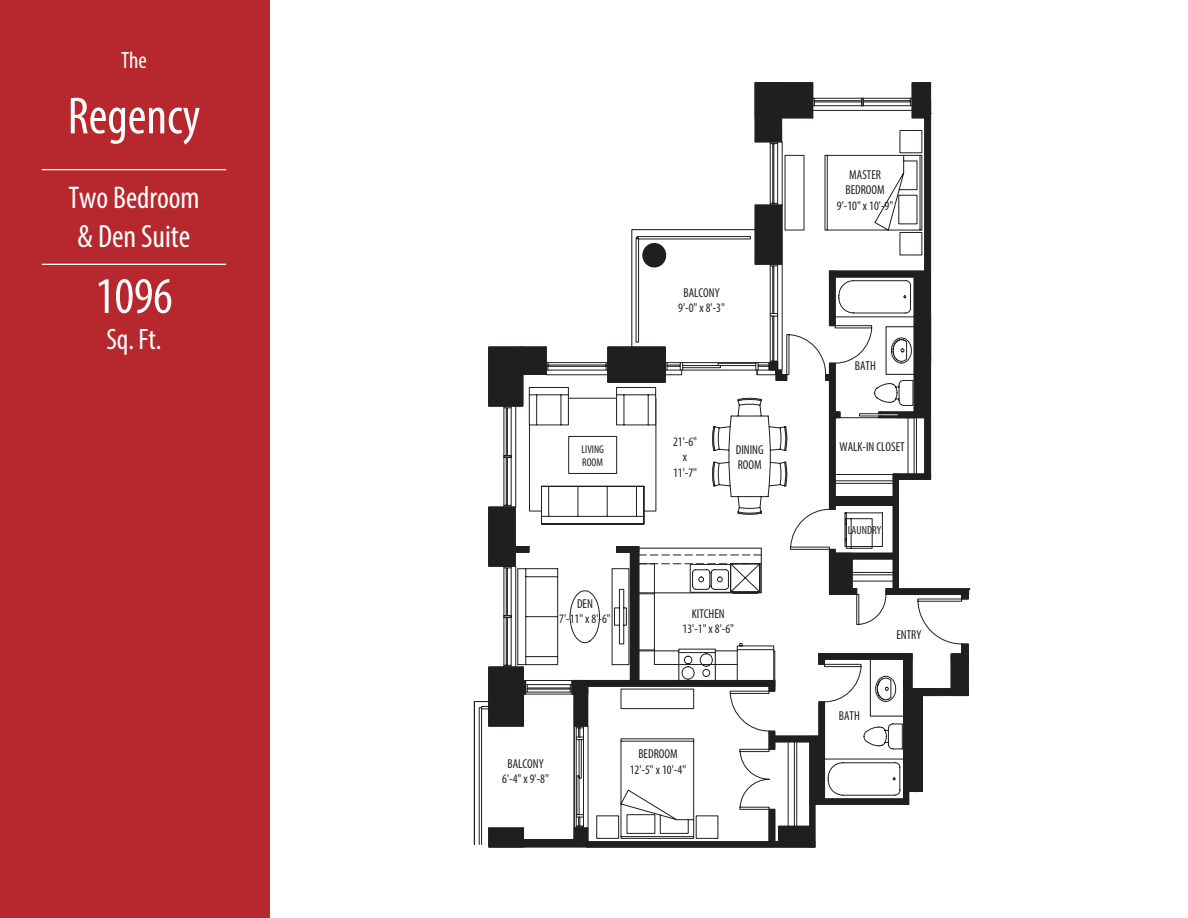
<style>
.page{position:relative;width:1188px;height:918px;background:#fff}
.page>*{position:absolute;margin:0;border:0;box-sizing:border-box;transform-origin:0 0}
.t1{font:condensed 52.65px "Myriad Pro";color:#fff}
.t2{font:condensed 51.6px "Myriad Pro";color:#fff}
.t3{font:condensed 32.4px "Myriad Pro";color:#fff}
.t4{font:condensed 31.5px "Myriad Pro";color:#fff}
.t5{font:condensed 29.7px "Myriad Pro";color:#fff}
.t6{font:condensed 23.7px "Myriad Pro";color:#fff}
.t7{font:condensed 12.9px/15.6px "Myriad Pro";color:#211e1e;text-align:center}
.t8{font:condensed 11.7px "Myriad Pro";color:#211e1e}
.t9{font:condensed 11.25px/13.5px "Myriad Pro";color:#211e1e}
</style>
<div class="page">
<div style="left:0;top:0;width:269px;height:918px;background:#b6282d"></div>
<hr style="left:42px;top:169px;width:184px;height:1px;background:#fff">
<hr style="left:42px;top:264px;width:184px;height:1px;background:#fff">
<svg style="left:911px;top:82px;width:21px;height:37px"></svg>
<div style="left:924px;top:82px;width:7px;height:398px;background:#211e1e;border:1px solid #211e1e"></div>
<div style="left:912px;top:82px;width:18px;height:36px;background:#211e1e"></div>
<div style="left:755px;top:82px;width:58px;height:36px;background:#211e1e"></div>
<div style="left:755px;top:82px;width:26px;height:60px;background:#211e1e"></div>
<svg style="left:754px;top:130px;width:168px;height:73px"></svg>
<svg style="left:474px;top:203px;width:496px;height:645px"></svg>
<h3 class="t6" style="left:121px;top:46px;width:27px">The</h3>
<h1 class="t1" style="left:68px;top:84px;width:134px">Regency</h1>
<h3 class="t4" style="left:68px;top:179px;width:133px">Two Bedroom</h3>
<h3 class="t3" style="left:78px;top:217px;width:114px">&amp; Den Suite</h3>
<h2 class="t2" style="left:95px;top:265px;width:79px">1096</h2>
<h3 class="t5" style="left:106px;top:321px;width:57px">Sq. Ft.</h3>
<p class="t7" style="left:678px;top:285px;width:48px">BALCONY<br>9'-0" x 8'-3"</p>
<p class="t9" style="left:581px;top:442px;width:24px">LIVING<br>ROOM</p>
<p class="t7" style="left:673px;top:434px;width:26px">21'-6" x<br>11'-7"</p>
<p class="t7" style="left:736px;top:441px;width:29px;text-align:left">DINING<br>ROOM</p>
<p class="t7" style="left:559px;top:595px;width:53px">DEN<br>7'-11" x 8'-6"</p>
<p class="t7" style="left:683px;top:605px;width:53px">KITCHEN<br>13'-1" x 8'-6"</p>
<p class="t7" style="left:502px;top:756px;width:48px">BALCONY<br>6'-4" x 9'-8"</p>
<p class="t7" style="left:630px;top:746px;width:58px">BEDROOM<br>12'-5" x 10'-4"</p>
<p class="t7" style="left:837px;top:166px;width:58px">MASTER<br>BEDROOM<br>9'-10" x 10'-9"</p>
<p class="t7" style="left:855px;top:358px;width:23px">BATH</p>
<p class="t7" style="left:839px;top:439px;width:67px">WALK-IN CLOSET</p>
<p class="t8" style="left:848px;top:523px;width:35px">LAUNDRY</p>
<p class="t7" style="left:839px;top:708px;width:23px">BATH</p>
<p class="t7" style="left:896px;top:627px;width:26px">ENTRY</p>
</div>
